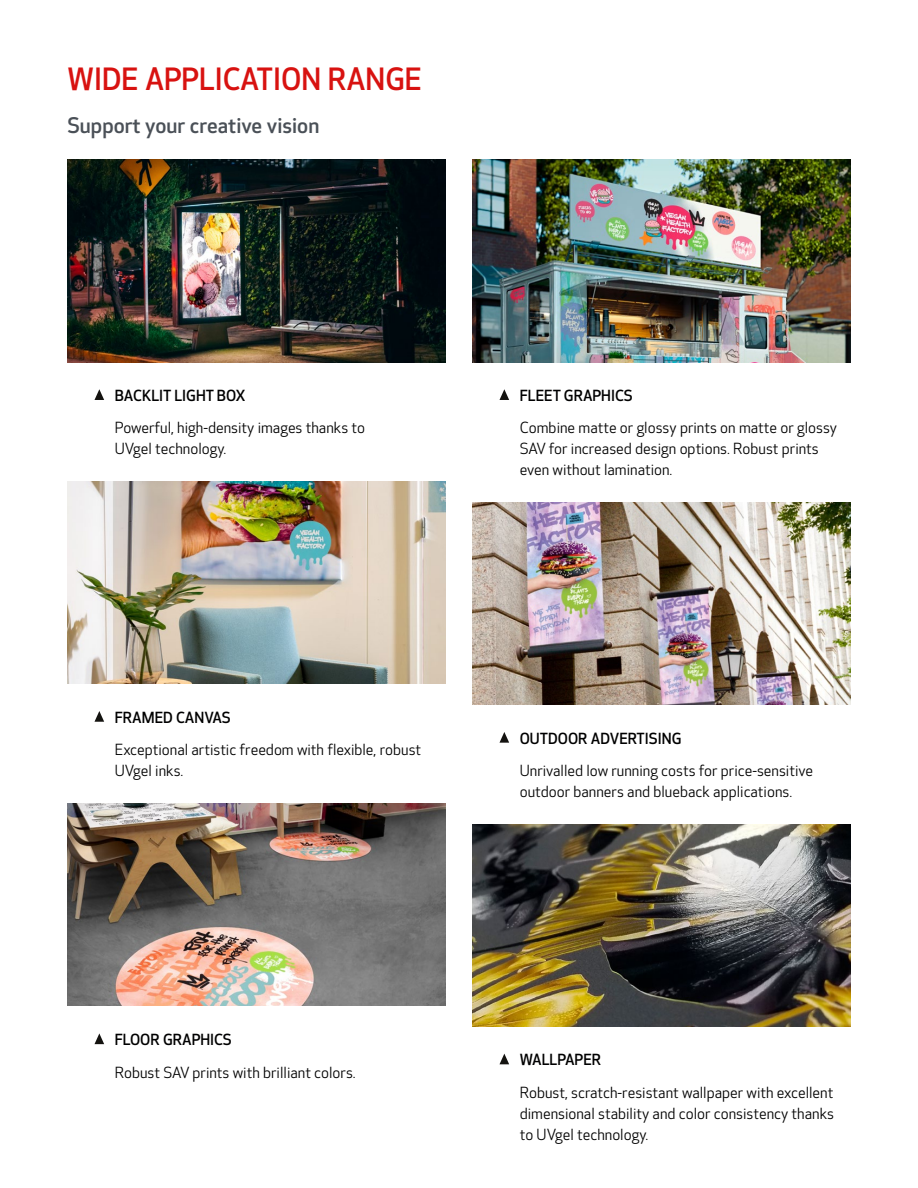
<style>
.page{position:relative;width:918px;height:1188px;background:#fff}
.page>*{position:absolute;margin:0;border:0;box-sizing:border-box;transform-origin:0 0}
._1st_Header{font:500 30px "Optic Sans 301";color:#d81210}
._2nd_Header{font:500 21px "Optic Sans 301";color:#4a5057}
.Body_Copy{font:15px/21px "Optic Sans 201";color:#000001}
._3rd_Header{font:500 15px "Optic Sans 301";color:#000001}
</style>
<div class="page">
<img style="left:68px;top:160px;width:378px;height:202px">
<svg style="left:94px;top:389px;width:10px;height:11px"></svg>
<svg style="left:95px;top:1033px;width:9px;height:11px"></svg>
<svg style="left:500px;top:732px;width:9px;height:11px"></svg>
<svg style="left:500px;top:1054px;width:9px;height:10px"></svg>
<svg style="left:94px;top:711px;width:10px;height:11px"></svg>
<img style="left:472px;top:502px;width:378px;height:203px">
<img style="left:68px;top:482px;width:377px;height:202px">
<img style="left:68px;top:803px;width:378px;height:203px">
<img style="left:472px;top:824px;width:378px;height:203px">
<svg style="left:500px;top:389px;width:9px;height:11px"></svg>
<img style="left:472px;top:160px;width:378px;height:202px">
<p class="_1st_Header" style="left:68px;top:62px;width:356px">WIDE APPLICATION RANGE</p>
<p class="_2nd_Header" style="left:68px;top:113px;width:253px">Support your creative vision</p>
<p class="_3rd_Header" style="left:115px;top:387px;width:132px">BACKLIT LIGHT BOX</p>
<p class="Body_Copy" style="left:115px;top:418px;width:252px">Powerful, high-density images thanks to<br>UVgel technology.</p>
<p class="_3rd_Header" style="left:115px;top:709px;width:118px">FRAMED CANVAS</p>
<p class="Body_Copy" style="left:115px;top:740px;width:308px">Exceptional artistic freedom with flexible, robust<br>UVgel inks.</p>
<p class="_3rd_Header" style="left:115px;top:1031px;width:119px">FLOOR GRAPHICS</p>
<p class="Body_Copy" style="left:115px;top:1062px;width:242px">Robust SAV prints with brilliant colors.</p>
<p class="_3rd_Header" style="left:520px;top:387px;width:115px">FLEET GRAPHICS</p>
<p class="Body_Copy" style="left:520px;top:418px;width:319px">Combine matte or glossy prints on matte or glossy<br>SAV for increased design options. Robust prints even without lamination.</p>
<p class="_3rd_Header" style="left:520px;top:730px;width:163px">OUTDOOR ADVERTISING</p>
<p class="Body_Copy" style="left:520px;top:761px;width:295px">Unrivalled low running costs for price-sensitive outdoor banners and blueback applications.</p>
<p class="_3rd_Header" style="left:520px;top:1051px;width:83px">WALLPAPER</p>
<p class="Body_Copy" style="left:520px;top:1082px;width:316px;text-align:justify">Robust, scratch-resistant wallpaper with excellent dimensional stability and color consistency thanks to UVgel technology.</p>
</div>
